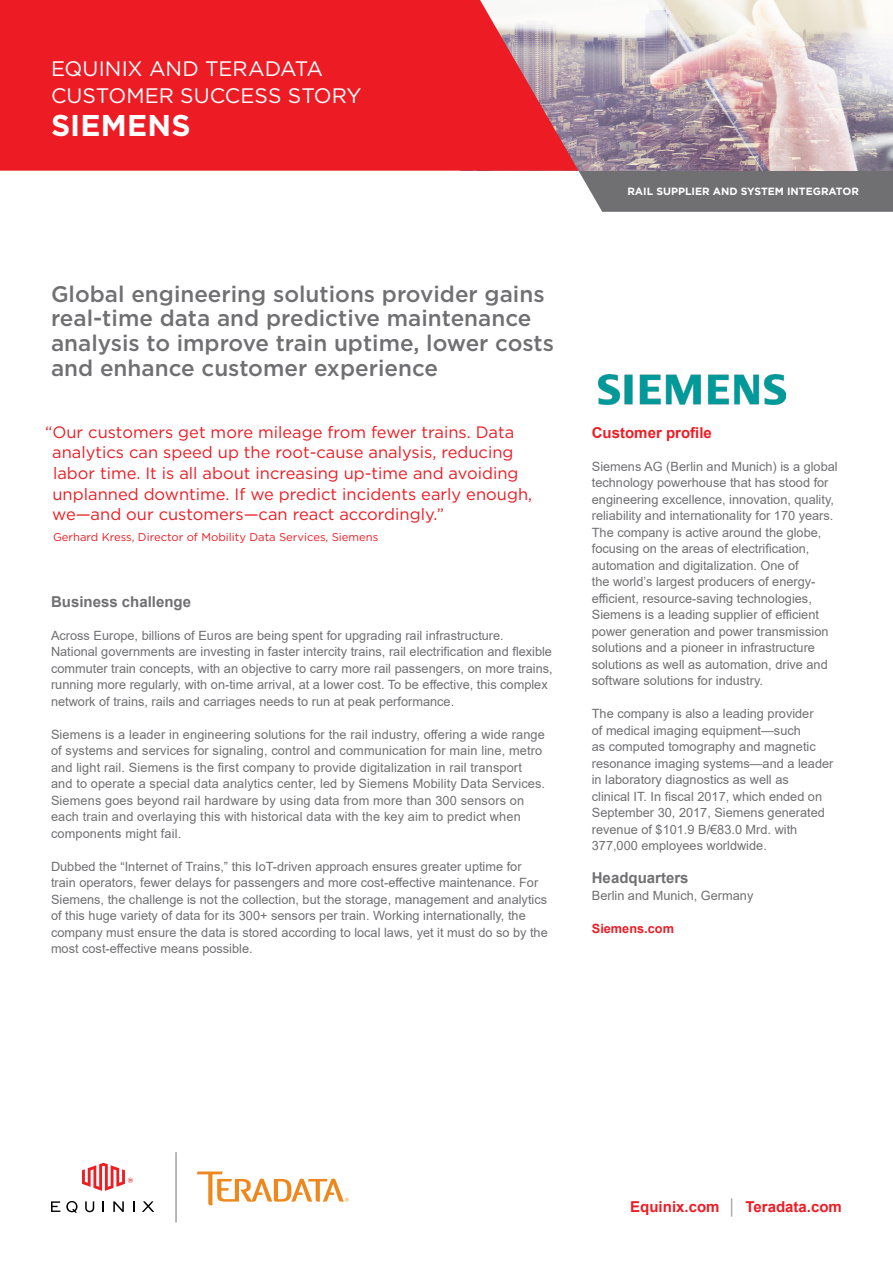
<style>
.page{position:relative;width:893px;height:1263px;background:#fff}
.page>*{position:absolute;margin:0;border:0;box-sizing:border-box;transform-origin:0 0}
.t1{font:700 30px "Gotham";letter-spacing:.005em;color:#fff}
.t2{font:500 22.5px/24.8px "Gotham";color:#707073}
.t3{font:21px/27px "Gotham";color:#fff}
.t4{font:16.5px/20.7px "Gotham";color:#ed1c24}
.t5{font:700 15px "Arial";color:#ed1c24}
.t6{font:700 15px "Arial";color:#707073}
.t7{font:12.75px/16.5px "Arial";color:#707073}
.t8{font:700 12.75px "Arial";color:#ed1c24}
.t9{font:11.25px "Gotham";color:#ed1c24}
.t10{font:700 10.5px "Gotham";color:#fff}
.s1{color:#a1a1a4}
</style>
<div class="page">
<div style="left:578px;top:171px;width:315px;height:41px;background:#707073"></div>
<img style="left:578px;top:0;width:315px;height:171px">
<hr style="left:175px;top:1152px;width:2px;height:70px;background:#a1a1a4">
<svg style="left:51px;top:1201px;width:9px;height:11px"></svg>
<svg style="left:85px;top:1201px;width:9px;height:11px"></svg>
<svg style="left:113px;top:1201px;width:11px;height:11px"></svg>
<svg style="left:142px;top:1201px;width:12px;height:11px"></svg>
<svg style="left:66px;top:1201px;width:12px;height:12px"></svg>
<svg style="left:82px;top:1163px;width:51px;height:28px"></svg>
<svg style="left:197px;top:1171px;width:152px;height:34px"></svg>
<img style="left:599px;top:375px;width:187px;height:29px">
<svg style="left:0;top:0;width:578px;height:171px;background:#e92931"></svg>
<h3 class="t3" style="left:51px;top:55px;width:312px">EQUINIX AND TERADATA<br>CUSTOMER SUCCESS STORY</h3>
<h1 class="t1" style="left:51px;top:106px;width:141px">SIEMENS</h1>
<h2 class="t2" style="left:51px;top:281px;width:505px">Global engineering solutions provider gains real-time data and predictive maintenance analysis to improve train uptime, lower costs and enhance customer experience</h2>
<p class="t4" style="left:52px;top:421px;width:481px;text-indent:-7px">“Our customers get more mileage from fewer trains. Data analytics can speed up the root-cause analysis, reducing labor time. It is all about increasing up-time and avoiding unplanned downtime. If we predict incidents early enough, we—and our customers—can react accordingly.”</p>
<p class="t9" style="left:53px;top:530px;width:327px">Gerhard Kress, Director of Mobility Data Services, Siemens</p>
<p class="t6" style="left:51px;top:591px;width:142px">Business challenge</p>
<p class="t7" style="left:51px;top:627px;width:503px">Across Europe, billions of Euros are being spent for upgrading rail infrastructure.<br>National governments are investing in faster intercity trains, rail electrification and flexible commuter train concepts, with an objective to carry more rail passengers, on more trains, running more regularly, with on-time arrival, at a lower cost. To be effective, this complex network of trains, rails and carriages needs to run at peak performance.</p>
<p class="t7" style="left:51px;top:726px;width:496px">Siemens is a leader in engineering solutions for the rail industry, offering a wide range of systems and services for signaling, control and communication for main line, metro and light rail. Siemens is the first company to provide digitalization in rail transport and to operate a special data analytics center, led by Siemens Mobility Data Services.<br>Siemens goes beyond rail hardware by using data from more than 300 sensors on each train and overlaying this with historical data with the key aim to predict when components might fail.</p>
<p class="t7" style="left:51px;top:858px;width:498px">Dubbed the “Internet of Trains,” this IoT-driven approach ensures greater uptime for train operators, fewer delays for passengers and more cost-effective maintenance. For Siemens, the challenge is not the collection, but the storage, management and analytics of this huge variety of data for its 300+ sensors per train. Working internationally, the company must ensure the data is stored according to local laws, yet it must do so by the most cost-effective means possible.</p>
<p class="t10" style="left:627px;top:184px;width:233px">RAIL SUPPLIER AND SYSTEM INTEGRATOR</p>
<p class="t5" style="left:592px;top:422px;width:122px">Customer profile</p>
<p class="t7" style="left:592px;top:458px;width:247px">Siemens AG (Berlin and Munich) is a global technology powerhouse that has stood for engineering excellence, innovation, quality, reliability and internationality for 170 years.<br>The company is active around the globe, focusing on the areas of electrification, automation and digitalization. One of<br>the world’s largest producers of energy&shy;efficient, resource-saving technologies, Siemens is a leading supplier of efficient power generation and power transmission solutions and a pioneer in infrastructure solutions as well as automation, drive and software solutions for industry.</p>
<p class="t7" style="left:592px;top:705px;width:243px">The company is also a leading provider<br>of medical imaging equipment—such<br>as computed tomography and magnetic resonance imaging systems—and a leader in laboratory diagnostics as well as<br>clinical IT. In fiscal 2017, which ended on September 30, 2017, Siemens generated revenue of $101.9 B/€83.0 Mrd. with 377,000 employees worldwide.</p>
<p class="t6" style="left:592px;top:867px;width:98px">Headquarters</p>
<p class="t7" style="left:592px;top:887px;width:163px">Berlin and Munich, Germany</p>
<p class="t8" style="left:592px;top:919px;width:84px">Siemens.com</p>
<p class="t5" style="left:630px;top:1196px;width:213px">Equinix.com <span class="s1">│</span> Teradata.com</p>
</div>
